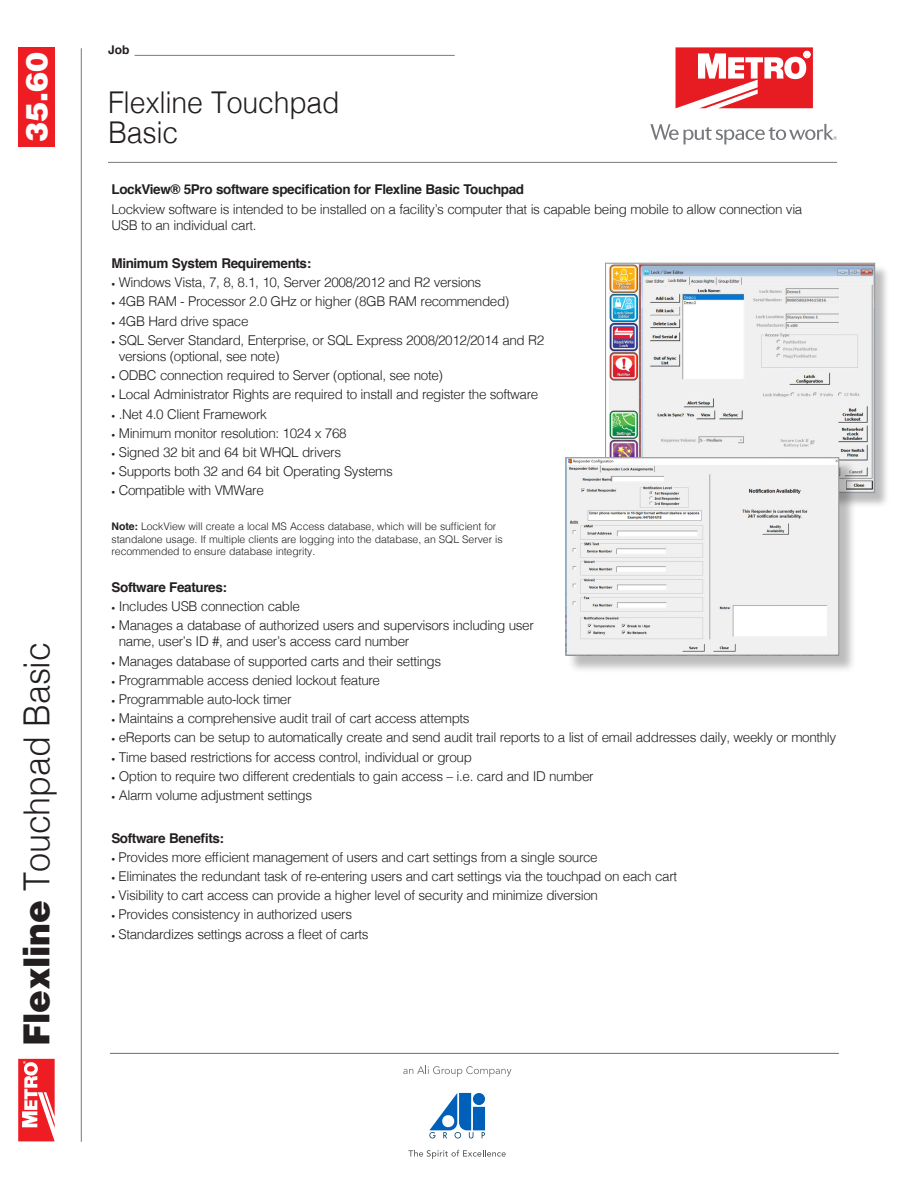
<style>
.page{position:relative;width:918px;height:1188px;background:#fff}
.page>*{position:absolute;margin:0;border:0;box-sizing:border-box;transform-origin:0 0}
.t1{font:300 36px "Helvetica";letter-spacing:-.01em;color:#231f20;scale:.95 1}
.t2{font:300 30px/30px "Helvetica";letter-spacing:-.01em;color:#231f20;scale:.95 1}
.t3{font:900 30px "Helvetica";color:#fff}
._02-BODY___keep{font:300 13.5px/16.2px "Helvetica";letter-spacing:-.03em;color:#231f20}
._02-BODY___keep-2{font:700 13.5px "Helvetica";letter-spacing:-.03em;color:#231f20}
.t4{font:700 12px "Helvetica";color:#231f20}
._02-BODY___keep-3{font:300 10.5px/12.6px "Helvetica";letter-spacing:-.01em;color:#231f20}
.s1{font-weight:900}
.s2{font-size:7.5px}
.s3{font-weight:700}
</style>
<div class="page">
<div style="left:18px;top:47px;width:37px;height:100px;background:#ee1d23"></div>
<div style="left:473px;top:1093px;width:12px;height:12px;background:#005fb9;border-radius:50%"></div>
<div style="left:473px;top:1107px;width:12px;height:23px;background:#005fb9"></div>
<svg style="left:429px;top:1093px;width:44px;height:45px"></svg>
<svg style="left:482px;top:1132px;width:3px;height:6px"></svg>
<svg style="left:408px;top:1150px;width:98px;height:9px"></svg>
<svg style="left:403px;top:1066px;width:109px;height:11px"></svg>
<hr style="left:110px;top:1053px;width:729px;height:1px;background:#6c6d70">
<div style="left:607px;top:265px;width:283px;height:243px;background:#231f20;opacity:.3"></div>
<img style="left:609px;top:265px;width:264px;height:226px">
<div style="left:605px;top:263px;width:270px;height:230px;border:1px solid #939598"></div>
<div style="left:567px;top:459px;width:290px;height:214px;background:#231f20;opacity:.3"></div>
<img style="left:567px;top:459px;width:270px;height:195px">
<div style="left:565px;top:457px;width:274px;height:199px;border:1px solid #939598"></div>
<hr style="left:81px;top:48px;width:1px;height:1094px;background:#76787b">
<svg style="left:18px;top:1059px;width:37px;height:82px"></svg>
<svg style="left:676px;top:47px;width:137px;height:61px"></svg>
<svg style="left:650px;top:124px;width:187px;height:20px"></svg>
<hr style="left:108px;top:162px;width:729px;height:1px;background:#76787b">
<p class="t3" style="left:17px;top:142px;width:92px;rotate:-90deg">35.60</p>
<p class="t1" style="left:6px;top:1046px;width:427px;rotate:-90deg"><span class="s1">Flexline</span> Touchpad Basic</p>
<p class="t4" style="left:108px;top:40px;width:348px">Job ________________________________________________</p>
<p class="t2" style="left:108px;top:86px;width:245px">Flexline Touchpad<br>Basic</p>
<p class="_02-BODY___keep-2" style="left:112px;top:179px;width:414px">LockView® 5Pro software specification for Flexline Basic Touchpad</p>
<p class="_02-BODY___keep" style="left:112px;top:200px;width:692px">Lockview software is intended to be installed on a facility’s computer that is capable being mobile to allow connection via<br>USB to an individual cart.</p>
<p class="_02-BODY___keep-2" style="left:112px;top:252px;width:201px">Minimum System Requirements:</p>
<p class="_02-BODY___keep" style="left:112px;top:273px;width:371px"><span class="s2">•</span> Windows Vista, 7, 8, 8.1, 10, Server 2008/2012 and R2 versions</p>
<p class="_02-BODY___keep" style="left:112px;top:293px;width:399px"><span class="s2">•</span> 4GB RAM - Processor 2.0 GHz or higher (8GB RAM recommended)</p>
<p class="_02-BODY___keep" style="left:112px;top:312px;width:138px"><span class="s2">•</span> 4GB Hard drive space</p>
<p class="_02-BODY___keep" style="left:119px;top:331px;width:427px;text-indent:-7px"><span class="s2">•</span> SQL Server Standard, Enterprise, or SQL Express 2008/2012/2014 and R2 versions (optional, see note)</p>
<p class="_02-BODY___keep" style="left:112px;top:366px;width:333px"><span class="s2">•</span> ODBC connection required to Server (optional, see note)</p>
<p class="_02-BODY___keep" style="left:112px;top:386px;width:428px"><span class="s2">•</span> Local Administrator Rights are required to install and register the software</p>
<p class="_02-BODY___keep" style="left:112px;top:405px;width:157px"><span class="s2">•</span> .Net 4.0 Client Framework</p>
<p class="_02-BODY___keep" style="left:112px;top:424px;width:237px"><span class="s2">•</span> Minimum monitor resolution: 1024 x 768</p>
<p class="_02-BODY___keep" style="left:112px;top:443px;width:231px"><span class="s2">•</span> Signed 32 bit and 64 bit WHQL drivers</p>
<p class="_02-BODY___keep" style="left:112px;top:462px;width:283px"><span class="s2">•</span> Supports both 32 and 64 bit Operating Systems</p>
<p class="_02-BODY___keep" style="left:112px;top:482px;width:154px"><span class="s2">•</span> Compatible with VMWare</p>
<p class="_02-BODY___keep-3" style="left:112px;top:519px;width:393px"><span class="s3">Note:</span> LockView will create a local MS Access database, which will be sufficient for standalone usage. If multiple clients are logging into the database, an SQL Server is recommended to ensure database integrity.</p>
<p class="_02-BODY___keep-2" style="left:112px;top:576px;width:117px">Software Features:</p>
<p class="_02-BODY___keep" style="left:112px;top:597px;width:190px"><span class="s2">•</span> Includes USB connection cable</p>
<p class="_02-BODY___keep" style="left:119px;top:616px;width:417px;text-indent:-7px"><span class="s2">•</span> Manages a database of authorized users and supervisors including user name, user’s ID #, and user’s access card number</p>
<p class="_02-BODY___keep" style="left:112px;top:652px;width:331px"><span class="s2">•</span> Manages database of supported carts and their settings</p>
<p class="_02-BODY___keep" style="left:112px;top:671px;width:270px"><span class="s2">•</span> Programmable access denied lockout feature</p>
<p class="_02-BODY___keep" style="left:112px;top:690px;width:182px"><span class="s2">•</span> Programmable auto-lock timer</p>
<p class="_02-BODY___keep" style="left:112px;top:709px;width:360px"><span class="s2">•</span> Maintains a comprehensive audit trail of cart access attempts</p>
<p class="_02-BODY___keep" style="left:112px;top:728px;width:726px"><span class="s2">•</span> eReports can be setup to automatically create and send audit trail reports to a list of email addresses daily, weekly or monthly</p>
<p class="_02-BODY___keep" style="left:112px;top:748px;width:362px"><span class="s2">•</span> Time based restrictions for access control, individual or group</p>
<p class="_02-BODY___keep" style="left:112px;top:767px;width:484px"><span class="s2">•</span> Option to require two different credentials to gain access – i.e. card and ID number</p>
<p class="_02-BODY___keep" style="left:112px;top:786px;width:202px"><span class="s2">•</span> Alarm volume adjustment settings</p>
<p class="_02-BODY___keep-2" style="left:111px;top:827px;width:114px">Software Benefits:</p>
<p class="_02-BODY___keep" style="left:111px;top:848px;width:488px"><span class="s2">•</span> Provides more efficient management of users and cart settings from a single source</p>
<p class="_02-BODY___keep" style="left:111px;top:867px;width:567px"><span class="s2">•</span> Eliminates the redundant task of re-entering users and cart settings via the touchpad on each cart</p>
<p class="_02-BODY___keep" style="left:111px;top:886px;width:488px"><span class="s2">•</span> Visibility to cart access can provide a higher level of security and minimize diversion</p>
<p class="_02-BODY___keep" style="left:111px;top:906px;width:242px"><span class="s2">•</span> Provides consistency in authorized users</p>
<p class="_02-BODY___keep" style="left:111px;top:925px;width:259px"><span class="s2">•</span> Standardizes settings across a fleet of carts</p>
</div>
